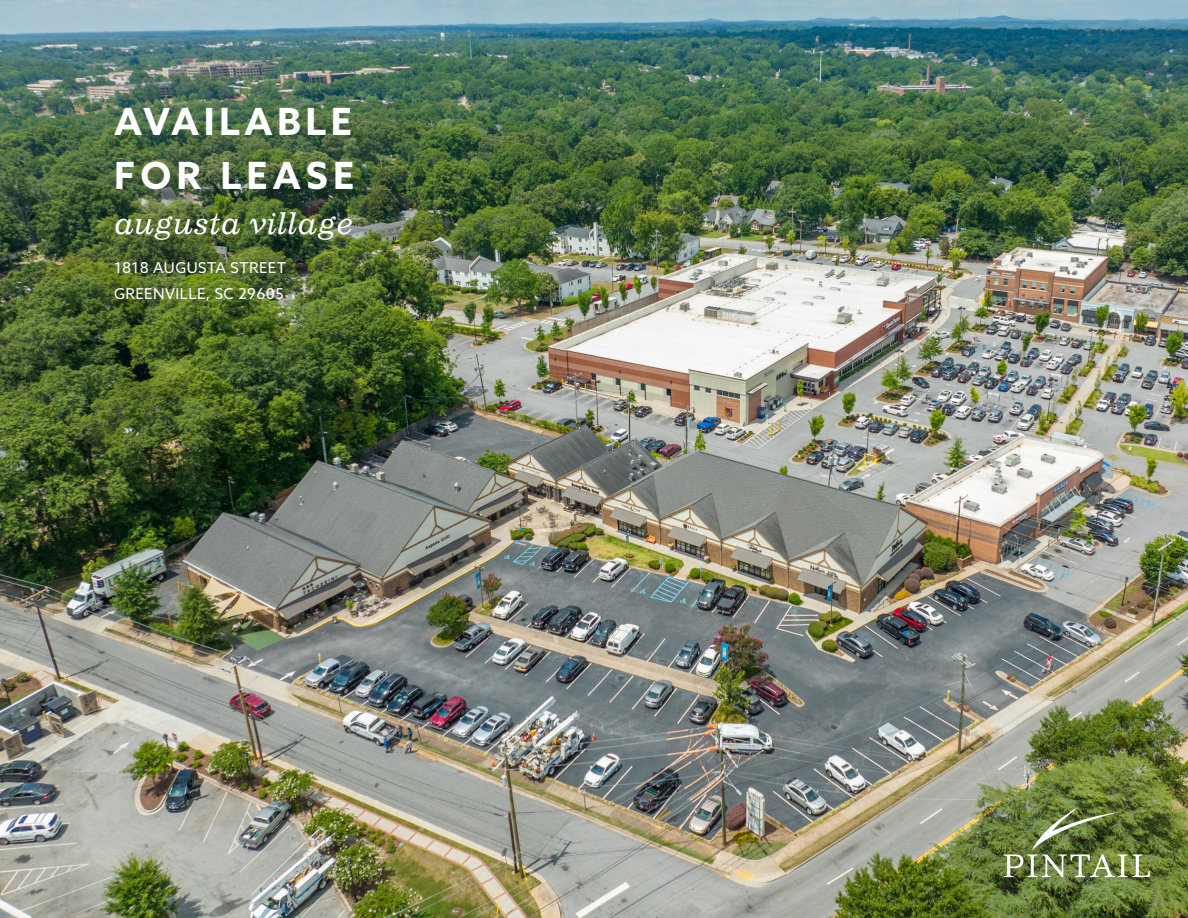
<style>
.page{position:relative;width:1188px;height:918px;background:#fff}
.page>*{position:absolute;margin:0;border:0;box-sizing:border-box;transform-origin:0 0}
.t1{font:700 37.5px "Azo Sans";letter-spacing:.12em;color:#fff}
.t2{font:700 37.5px "Azo Sans";letter-spacing:.14em;color:#fff}
.t3{font:italic 30px "Impressum Std";letter-spacing:.01em;color:#fff}
.t4{font:15px/25.5px "Azo Sans";letter-spacing:.03em;color:#fff}
</style>
<div class="page">
<img style="left:0;top:0;width:1188px;height:918px">
<img style="left:1004px;top:807px;width:146px;height:70px">
<p class="t1" style="left:114px;top:96px;width:239px">AVAILABLE</p>
<p class="t2" style="left:114px;top:150px;width:242px">FOR LEASE</p>
<p class="t3" style="left:114px;top:205px;width:241px">augusta village</p>
<p class="t4" style="left:114px;top:255px;width:174px">1818 AUGUSTA STREET<br>GREENVILLE, SC 29605</p>
</div>
